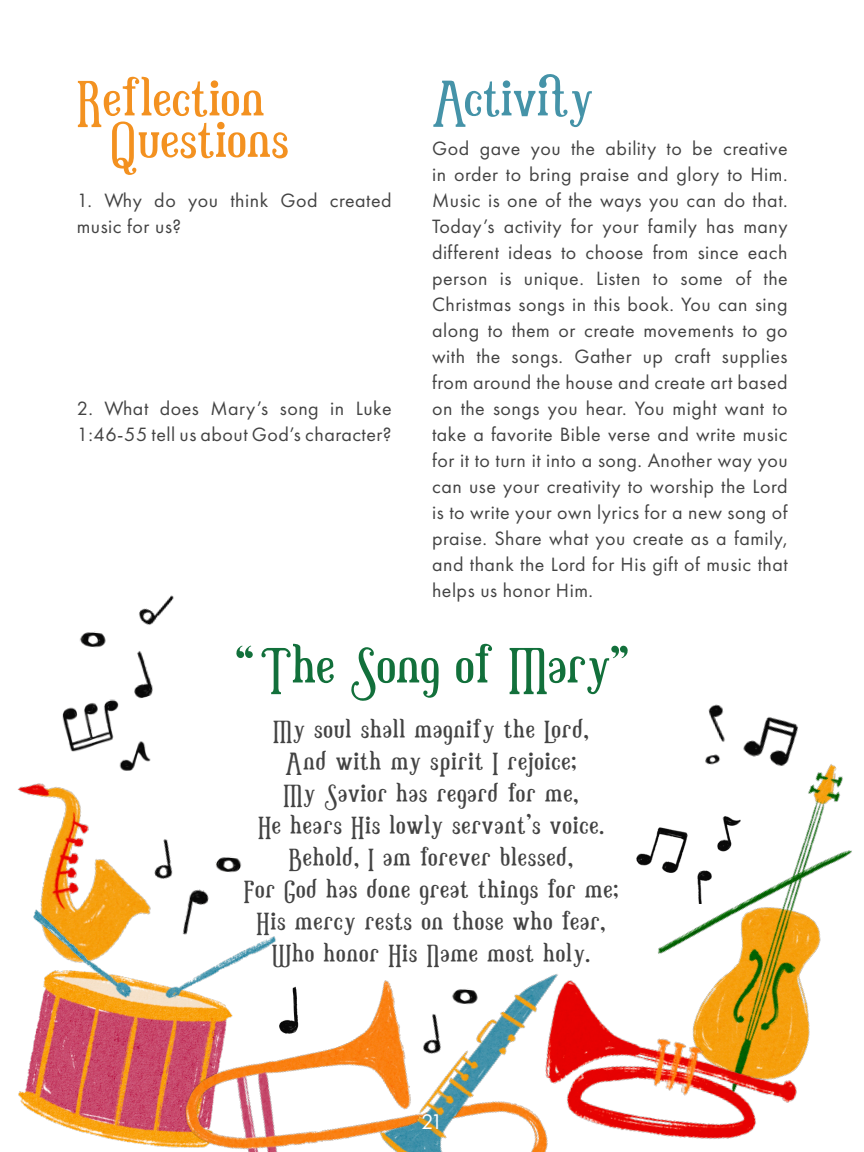
<style>
.page{position:relative;width:864px;height:1152px;background:#fff}
.page>*{position:absolute;margin:0;border:0;box-sizing:border-box;transform-origin:0 0}
.t1{font:66px "Little Baby";color:#f39120}
.t2{font:66px "Little Baby";letter-spacing:-.005em;color:#12703b}
.t3{font:66px "Little Baby";color:#4593a8}
.t4{font:32px "Little Baby";letter-spacing:.025em;color:#434343}
.t5{font:22px "Futura PT";color:#fff}
.t6{font:20px/26px "Futura PT";letter-spacing:.025em;color:#434343}
.s1{color:#f39221}
</style>
<div class="page">
<img style="left:17px;top:783px;width:131px;height:121px">
<img style="left:18px;top:904px;width:258px;height:240px">
<img style="left:658px;top:764px;width:194px;height:212px">
<img style="left:135px;top:940px;width:213px;height:212px">
<img style="left:622px;top:976px;width:188px;height:163px">
<img style="left:348px;top:974px;width:274px;height:178px">
<img style="left:79px;top:631px;width:27px;height:17px">
<img style="left:636px;top:815px;width:106px;height:89px">
<img style="left:670px;top:704px;width:156px;height:90px">
<img style="left:62px;top:699px;width:89px;height:72px">
<img style="left:139px;top:595px;width:35px;height:30px">
<img style="left:121px;top:651px;width:32px;height:50px">
<img style="left:142px;top:837px;width:31px;height:49px">
<img style="left:177px;top:889px;width:35px;height:52px">
<img style="left:215px;top:856px;width:27px;height:17px">
<img style="left:277px;top:985px;width:24px;height:49px">
<img style="left:410px;top:1012px;width:41px;height:49px">
<img style="left:451px;top:987px;width:29px;height:19px">
<p class="t1" style="left:77px;top:66px;width:190px"><span class="s1">R</span>eflection</p>
<p class="t1" style="left:111px;top:107px;width:180px">Questions</p>
<p class="t6" style="left:77px;top:187px;width:317px">1. Why do you think God created music for us?</p>
<p class="t6" style="left:77px;top:395px;width:317px">2. What does Mary’s song in Luke<br>1:46-55 tell us about God’s character?</p>
<p class="t3" style="left:432px;top:66px;width:162px">Activity</p>
<p class="t6" style="left:432px;top:135px;width:357px;text-align:justify">God gave you the ability to be creative in order to bring praise and glory to Him.<br>Music is one of the ways you can do that.<br>Today’s activity for your family has many different ideas to choose from since each person is unique. Listen to some of the Christmas songs in this book. You can sing along to them or create movements to go with the songs. Gather up craft supplies from around the house and create art based on the songs you hear. You might want to take a favorite Bible verse and write music for it to turn it into a song. Another way you can use your creativity to worship the Lord is to write your own lyrics for a new song of praise. Share what you create as a family, and thank the Lord for His gift of music that helps us honor Him.</p>
<p class="t2" style="left:254px;top:671px;width:20px;rotate:-180deg">”</p>
<p class="t2" style="left:260px;top:633px;width:370px">The Song of Mary”</p>
<p class="t4" style="left:273px;top:714px;width:317px">My soul shall magnify the Lord,</p>
<p class="t4" style="left:286px;top:746px;width:292px">And with my spirit I rejoice;</p>
<p class="t4" style="left:284px;top:778px;width:296px">My Savior has regard for me,</p>
<p class="t4" style="left:258px;top:810px;width:347px">He hears His lowly servant’s voice.</p>
<p class="t4" style="left:289px;top:842px;width:286px">Behold, I am forever blessed,</p>
<p class="t4" style="left:244px;top:874px;width:376px">For God has done great things for me;</p>
<p class="t4" style="left:256px;top:906px;width:351px">His mercy rests on those who fear,</p>
<p class="t4" style="left:272px;top:938px;width:320px">Who honor His Name most holy.</p>
<p class="t5" style="left:421px;top:1108px;width:23px">21</p>
</div>
